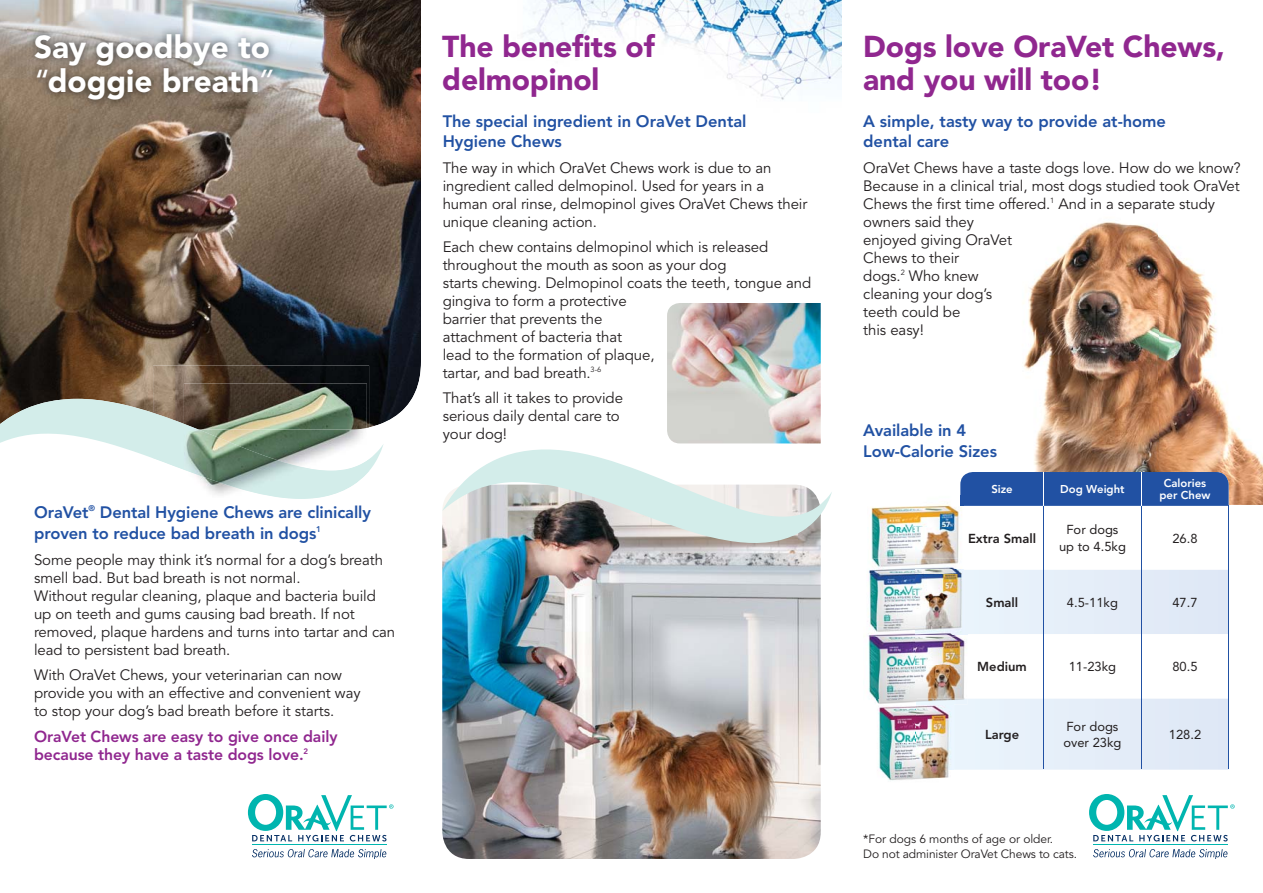
<style>
.page{position:relative;width:1263px;height:893px;background:#fff}
.page>*{position:absolute;margin:0;border:0;box-sizing:border-box;transform-origin:0 0}
.t1{font:900 31.5px/34.5px "Avenir LT Std";color:#fff}
.t2{font:900 30px/33px "Avenir LT Std";letter-spacing:-.005em;color:#90278f}
.t3{font:800 16.5px/19.5px "Avenir LT Std";letter-spacing:-.005em;color:#2151a3}
.t4{font:800 15.75px/18.8px "Avenir LT Std";letter-spacing:-.005em;color:#90278f}
.t5{font:15px/18px "Avenir LT Std";letter-spacing:-.005em;color:#231f20}
.t6{font:12.9px/16.5px "Avenir LT Std";color:#231f20;text-align:center}
.t7{font:800 12.9px "Avenir LT Std";color:#231f20}
.t8{font:12px/15px "Avenir LT Std";letter-spacing:-.01em;color:#231f20}
.t9{font:800 11.25px/11.9px "Avenir LT Std";color:#fff;text-align:center}
.s1{font-weight:500}
.s2{font-weight:400;font-style:italic}
</style>
<div class="page">
<img style="left:522px;top:0;width:320px;height:100px">
<img style="left:1023px;top:222px;width:135px;height:250px">
<img style="left:1158px;top:235px;width:105px;height:270px">
<img style="left:0;top:0;width:421px;height:423px">
<img style="left:28px;top:26px;width:252px;height:82px">
<svg style="left:0;top:397px;width:384px;height:74px"></svg>
<img style="left:153px;top:365px;width:216px;height:48px">
<img style="left:153px;top:413px;width:216px;height:86px">
<img style="left:184px;top:383px;width:183px;height:41px">
<img style="left:184px;top:424px;width:183px;height:74px">
<img style="left:442px;top:485px;width:379px;height:374px;border-radius:27px">
<div style="left:954px;top:699px;width:274px;height:71px;background:#e5eef9"></div>
<hr style="left:1043px;top:505px;width:1px;height:65px;background:#2151a3">
<hr style="left:1141px;top:505px;width:1px;height:65px;background:#2151a3">
<hr style="left:1043px;top:634px;width:1px;height:65px;background:#2151a3">
<hr style="left:1141px;top:634px;width:1px;height:65px;background:#2151a3">
<hr style="left:1043px;top:699px;width:1px;height:70px;background:#2151a3">
<hr style="left:1141px;top:699px;width:1px;height:70px;background:#2151a3">
<hr style="left:1228px;top:505px;width:1px;height:264px;background:#2151a3">
<svg style="left:442px;top:449px;width:390px;height:96px"></svg>
<img style="left:667px;top:303px;width:154px;height:140px">
<img style="left:869px;top:504px;width:95px;height:89px">
<div style="left:960px;top:472px;width:268px;height:34px;background:#2151a3"></div>
<img style="left:867px;top:593px;width:49px;height:34px">
<img style="left:916px;top:570px;width:48px;height:57px">
<img style="left:868px;top:559px;width:95px;height:14px">
<img style="left:916px;top:570px;width:47px;height:3px">
<img style="left:868px;top:636px;width:47px;height:66px">
<img style="left:915px;top:634px;width:52px;height:65px">
<div style="left:964px;top:570px;width:264px;height:64px;background:#e4edf8"></div>
<img style="left:954px;top:699px;width:13px;height:5px">
<img style="left:868px;top:627px;width:96px;height:9px">
<img style="left:877px;top:699px;width:40px;height:44px">
<img style="left:878px;top:743px;width:71px;height:38px">
<img style="left:917px;top:699px;width:37px;height:71px">
<hr style="left:252px;top:845px;width:135px;height:1px;background:#00b5af">
<svg style="left:248px;top:794px;width:145px;height:47px"></svg>
<svg style="left:252px;top:849px;width:134px;height:10px"></svg>
<hr style="left:1093px;top:845px;width:135px;height:1px;background:#00b5af">
<svg style="left:1089px;top:794px;width:146px;height:47px"></svg>
<svg style="left:1093px;top:849px;width:135px;height:10px"></svg>
<h1 class="t1" style="left:34px;top:31px;width:240px">Say goodbye to <span class="s1">“</span>doggie breath<span class="s2">”</span></h1>
<p class="t3" style="left:34px;top:502px;width:338px;line-height:21px">OraVet<sup>®</sup> Dental Hygiene Chews are clinically proven to reduce bad breath in dogs<sup>1</sup></p>
<p class="t5" style="left:34px;top:552px;width:363px">Some people may think it’s normal for a dog’s breath smell bad. But bad breath is not normal.<br>Without regular cleaning, plaque and bacteria build up on teeth and gums causing bad breath. If not removed, plaque hardens and turns into tartar and can lead to persistent bad breath.</p>
<p class="t5" style="left:34px;top:667px;width:328px">With OraVet Chews, your veterinarian can now provide you with an effective and convenient way to stop your dog’s bad breath before it starts.</p>
<p class="t4" style="left:34px;top:727px;width:305px">OraVet Chews are easy to give once daily because they have a taste dogs love.<sup>2</sup></p>
<h2 class="t2" style="left:442px;top:31px;width:214px">The benefits of delmopinol</h2>
<p class="t3" style="left:443px;top:113px;width:305px">The special ingredient in OraVet Dental<br>Hygiene Chews</p>
<p class="t5" style="left:443px;top:160px;width:366px">The way in which OraVet Chews work is due to an ingredient called delmopinol. Used for years in a human oral rinse, delmopinol gives OraVet Chews their unique cleaning action.</p>
<p class="t5" style="left:443px;top:239px;width:370px">Each chew contains delmopinol which is released throughout the mouth as soon as your dog<br>starts chewing. Delmopinol coats the teeth, tongue and gingiva to form a protective<br>barrier that prevents the<br>attachment of bacteria that<br>lead to the formation of plaque,<br>tartar, and bad breath.<sup>3-6</sup></p>
<p class="t5" style="left:443px;top:389px;width:182px">That’s all it takes to provide serious daily dental care to your dog!</p>
<h2 class="t2" style="left:863px;top:31px;width:363px">Dogs love OraVet Chews, and you will too!</h2>
<p class="t3" style="left:863px;top:113px;width:304px">A simple, tasty way to provide at-home dental care</p>
<p class="t5" style="left:863px;top:160px;width:379px">OraVet Chews have a taste dogs love. How do we know?<br>Because in a clinical trial, most dogs studied took OraVet<br>Chews the first time offered.<sup>1</sup> And in a separate study owners said they<br>enjoyed giving OraVet<br>Chews to their<br>dogs.<sup>2</sup> Who knew<br>cleaning your dog’s<br>teeth could be<br>this easy!</p>
<p class="t3" style="left:863px;top:420px;width:135px;line-height:21px">Available in 4<br>Low-Calorie Sizes</p>
<p class="t9" style="left:991px;top:484px;width:23px">Size</p>
<p class="t9" style="left:1060px;top:484px;width:66px">Dog Weight</p>
<p class="t9" style="left:1159px;top:478px;width:53px">Calories per Chew</p>
<p class="t7" style="left:968px;top:532px;width:70px">Extra Small</p>
<p class="t6" style="left:1059px;top:522px;width:68px">For dogs up to 4.5kg</p>
<p class="t6" style="left:1172px;top:530px;width:27px">26.8</p>
<p class="t7" style="left:986px;top:596px;width:34px">Small</p>
<p class="t6" style="left:1067px;top:595px;width:53px">4.5-11kg</p>
<p class="t6" style="left:1172px;top:595px;width:27px">47.7</p>
<p class="t7" style="left:977px;top:661px;width:51px">Medium</p>
<p class="t6" style="left:1069px;top:659px;width:49px">11-23kg</p>
<p class="t6" style="left:1172px;top:659px;width:27px">80.5</p>
<p class="t7" style="left:985px;top:728px;width:36px">Large</p>
<p class="t6" style="left:1063px;top:718px;width:59px;text-align:left">For dogs over 23kg</p>
<p class="t6" style="left:1169px;top:727px;width:34px">128.2</p>
<p class="t8" style="left:863px;top:832px;width:215px">*For dogs 6 months of age or older.<br>Do not administer OraVet Chews to cats.</p>
</div>
